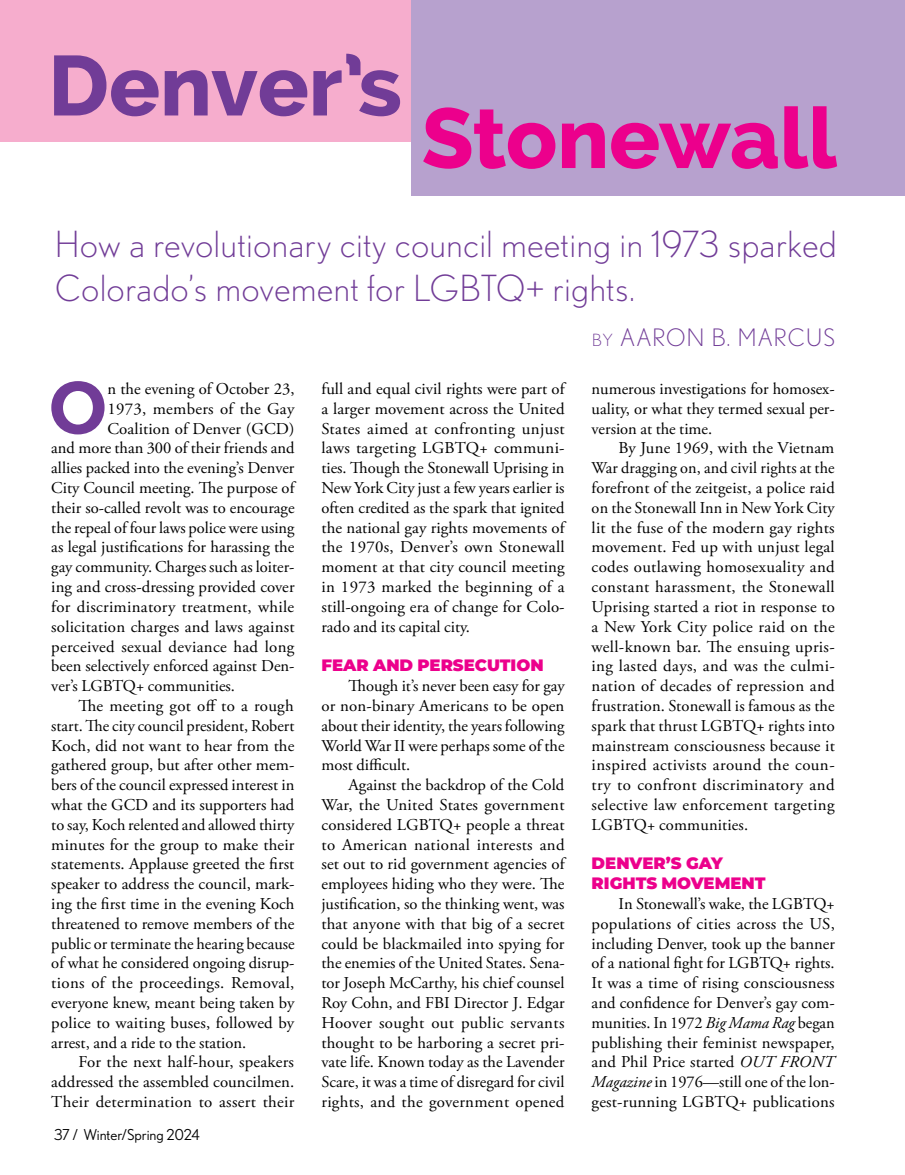
<style>
.page{position:relative;width:905px;height:1175px;background:#fff}
.page>*{position:absolute;margin:0;border:0;box-sizing:border-box;transform-origin:0 0}
.t1{font:800 84.6px "Raleway";letter-spacing:-.005em;color:#ec008c}
.t2{font:800 84.6px "Raleway";color:#713c97}
.t3{font:700 70.8px "Nobel";color:#713c97}
.t4{font:300 36px/43.2px "Nobel";letter-spacing:.02em;color:#713c97}
.t5{font:300 24px "Nobel";letter-spacing:.05em;color:#713c97}
.t6{font:16.5px/19.8px "Adobe Garamond Pro";letter-spacing:.005em;color:#000;text-align:justify}
.t7{font:900 16.5px/19.8px "Montserrat";color:#ec008c}
.t8{font:15px "Nobel";color:#000}
.s1{font-size:16.8px}
.s2{font-style:italic}
</style>
<div class="page">
<div style="left:0;top:0;width:429px;height:142px;background:#f6adcd"></div>
<div style="left:411px;top:0;width:493px;height:196px;background:#b7a1ce"></div>
<h1 class="t2" style="left:48px;top:38px;width:355px">Denver’s</h1>
<h1 class="t1" style="left:421px;top:90px;width:417px">Stonewall</h1>
<h3 class="t4" style="left:55px;top:222px;width:782px">How a revolutionary city council meeting in 1973 sparked<br>Colorado’s movement for LGBTQ+ rights.</h3>
<h3 class="t5" style="left:592px;top:323px;width:244px"><span class="s1">by</span> AARON B. MARCUS</h3>
<h2 class="t3" style="left:48px;top:366px;width:60px">O</h2>
<p class="t6" style="left:107px;top:379px;width:189px">n the evening of October 23,</p>
<p class="t6" style="left:107px;top:399px;width:188px">1973, members of the Gay</p>
<p class="t6" style="left:107px;top:419px;width:189px">Coalition of Denver (GCD)</p>
<p class="t6" style="left:51px;top:439px;width:244px">and more than 300 of their friends and</p>
<p class="t6" style="left:51px;top:458px;width:245px">allies packed into the evening’s Denver</p>
<p class="t6" style="left:51px;top:478px;width:245px">City Council meeting. The purpose of</p>
<p class="t6" style="left:51px;top:498px;width:245px">their so-called revolt was to encourage</p>
<p class="t6" style="left:51px;top:518px;width:245px">the repeal of four laws police were using</p>
<p class="t6" style="left:51px;top:538px;width:245px">as legal justifications for harassing the</p>
<p class="t6" style="left:51px;top:557px;width:245px">gay community. Charges such as loiter-</p>
<p class="t6" style="left:51px;top:577px;width:245px">ing and cross-dressing provided cover</p>
<p class="t6" style="left:51px;top:597px;width:244px">for discriminatory treatment, while</p>
<p class="t6" style="left:51px;top:617px;width:245px">solicitation charges and laws against</p>
<p class="t6" style="left:51px;top:637px;width:244px">perceived sexual deviance had long</p>
<p class="t6" style="left:51px;top:656px;width:245px">been selectively enforced against Den-</p>
<p class="t6" style="left:51px;top:676px;width:185px">ver’s LGBTQ+ communities.</p>
<p class="t6" style="left:78px;top:696px;width:217px">The meeting got off to a rough</p>
<p class="t6" style="left:51px;top:716px;width:244px">start. The city council president, Robert</p>
<p class="t6" style="left:51px;top:736px;width:244px">Koch, did not want to hear from the</p>
<p class="t6" style="left:51px;top:755px;width:245px">gathered group, but after other mem-</p>
<p class="t6" style="left:51px;top:775px;width:244px">bers of the council expressed interest in</p>
<p class="t6" style="left:51px;top:795px;width:244px">what the GCD and its supporters had</p>
<p class="t6" style="left:51px;top:815px;width:245px">to say, Koch relented and allowed thirty</p>
<p class="t6" style="left:51px;top:835px;width:245px">minutes for the group to make their</p>
<p class="t6" style="left:51px;top:854px;width:245px">statements. Applause greeted the first</p>
<p class="t6" style="left:51px;top:874px;width:245px">speaker to address the council, mark-</p>
<p class="t6" style="left:51px;top:894px;width:245px">ing the first time in the evening Koch</p>
<p class="t6" style="left:51px;top:914px;width:244px">threatened to remove members of the</p>
<p class="t6" style="left:51px;top:934px;width:245px">public or terminate the hearing because</p>
<p class="t6" style="left:51px;top:953px;width:245px">of what he considered ongoing disrup-</p>
<p class="t6" style="left:51px;top:973px;width:244px">tions of the proceedings. Removal,</p>
<p class="t6" style="left:51px;top:993px;width:245px">everyone knew, meant being taken by</p>
<p class="t6" style="left:51px;top:1013px;width:244px">police to waiting buses, followed by</p>
<p class="t6" style="left:51px;top:1033px;width:196px">arrest, and a ride to the station.</p>
<p class="t6" style="left:78px;top:1052px;width:217px">For the next half-hour, speakers</p>
<p class="t6" style="left:51px;top:1072px;width:244px">addressed the assembled councilmen.</p>
<p class="t6" style="left:51px;top:1092px;width:244px">Their determination to assert their</p>
<p class="t8" style="left:54px;top:1126px;width:147px">37 / Winter/Spring 2024</p>
<p class="t6" style="left:321px;top:379px;width:245px">full and equal civil rights were part of a larger movement across the United States aimed at confronting unjust laws targeting LGBTQ+ communi&shy;ties. Though the Stonewall Uprising in New York City just a few years earlier is often credited as the spark that ignited the national gay rights movements of the 1970s, Denver’s own Stonewall moment at that city council meeting in 1973 marked the beginning of a still-ongoing era of change for Colo&shy;rado and its capital city.</p>
<p class="t7" style="left:321px;top:654px;width:224px">FEAR AND PERSECUTION</p>
<p class="t6" style="left:321px;top:676px;width:245px;text-indent:27px">Though it’s never been easy for gay or non-binary Americans to be open about their identity, the years following World War II were perhaps some of the most difficult.</p>
<p class="t6" style="left:321px;top:775px;width:245px;text-indent:27px">Against the backdrop of the Cold War, the United States government considered LGBTQ+ people a threat to American national interests and set out to rid government agencies of employees hiding who they were. The justification, so the thinking went, was that anyone with that big of a secret could be blackmailed into spying for the enemies of the United States. Sena&shy;tor Joseph McCarthy, his chief counsel Roy Cohn, and FBI Director J. Edgar Hoover sought out public servants thought to be harboring a secret pri&shy;vate life. Known today as the Lavender Scare, it was a time of disregard for civil rights, and the government opened</p>
<p class="t6" style="left:591px;top:379px;width:245px">numerous investigations for homosex&shy;uality, or what they termed sexual per&shy;version at the time.</p>
<p class="t6" style="left:591px;top:439px;width:245px;text-indent:27px">By June 1969, with the Vietnam War dragging on, and civil rights at the forefront of the zeitgeist, a police raid on the Stonewall Inn in New York City lit the fuse of the modern gay rights movement. Fed up with unjust legal codes outlawing homosexuality and constant harassment, the Stonewall Uprising started a riot in response to a New York City police raid on the well-known bar. The ensuing upris&shy;ing lasted days, and was the culmi&shy;nation of decades of repression and frustration. Stonewall is famous as the spark that thrust LGBTQ+ rights into mainstream consciousness because it inspired activists around the coun&shy;try to confront discriminatory and selective law enforcement targeting LGBTQ+ communities.</p>
<p class="t7" style="left:591px;top:852px;width:175px">DENVER’S GAY<br>RIGHTS MOVEMENT</p>
<p class="t6" style="left:591px;top:894px;width:245px;text-indent:27px">In Stonewall’s wake, the LGBTQ+ populations of cities across the US, including Denver, took up the banner of a national fight for LGBTQ+ rights.<br>It was a time of rising consciousness and confidence for Denver’s gay com&shy;munities. In 1972 <span class="s2">Big Mama Rag</span> began publishing their feminist newspaper, and Phil Price started <span class="s2">OUT FRONT Magazine</span> in 1976—still one of the lon&shy;gest-running LGBTQ+ publications</p>
</div>
